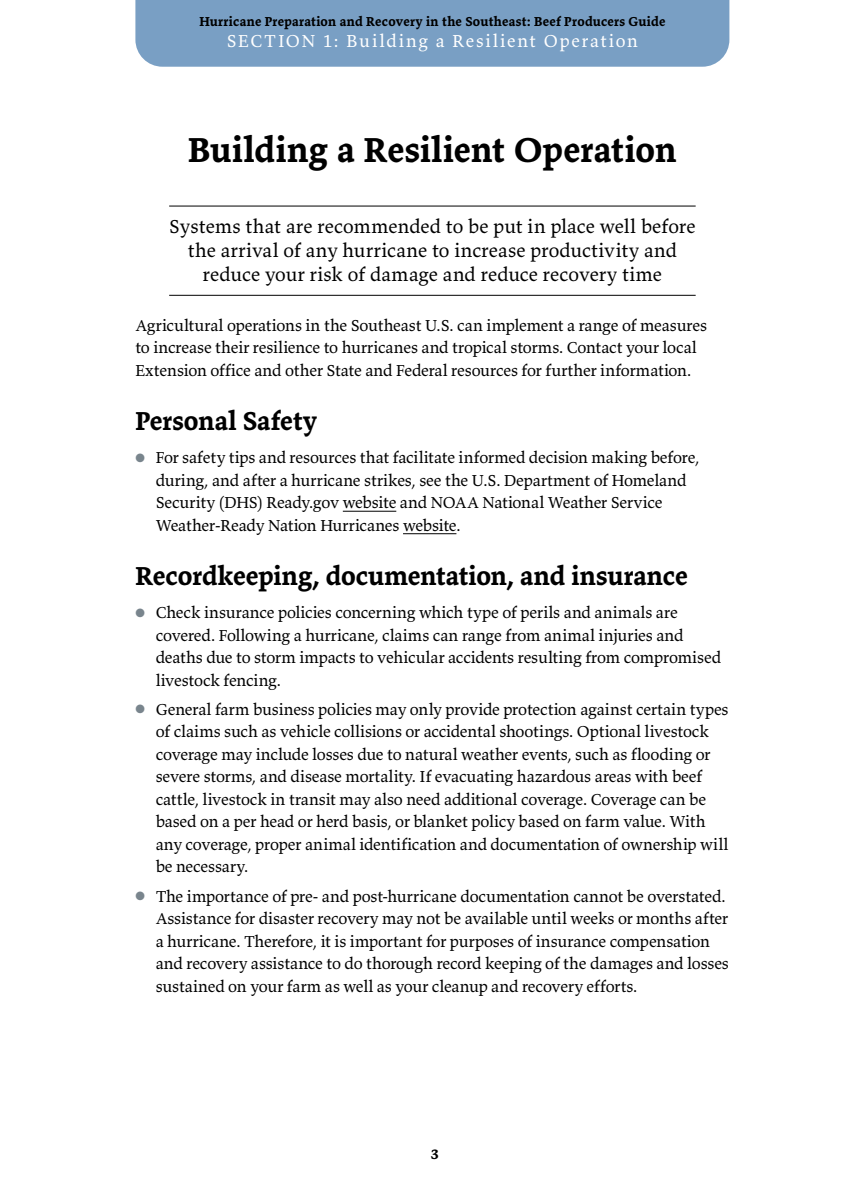
<style>
.page{position:relative;width:864px;height:1188px;background:#fff}
.page>*{position:absolute;margin:0;border:0;box-sizing:border-box;transform-origin:0 0}
.t1{font:700 36px "Valkyrie T3";letter-spacing:.005em;color:#000}
.t2{font:700 27px "Valkyrie T3";letter-spacing:-.005em;color:#000}
.t3{font:19.5px/24px "Valkyrie T3";letter-spacing:.005em;color:#000;text-align:center}
.t4{font:18px "Valkyrie T3";letter-spacing:.095em;color:#fff}
.t5{font:16.5px/22.5px "Valkyrie T3";letter-spacing:-.01em;color:#000}
.t6{font:700 15px "Valkyrie T3";color:#000}
.t7{font:700 13.5px "Valkyrie T3";letter-spacing:.02em;color:#000}
.s1{color:#79858d}
</style>
<div class="page">
<div style="left:135px;top:0;width:594px;height:67px;background:#799fc4"></div>
<hr style="left:169px;top:206px;width:527px;height:1px;background:#000">
<hr style="left:169px;top:295px;width:527px;height:1px;background:#000">
<hr style="left:343px;top:511px;width:53px;height:1px;background:#000">
<hr style="left:403px;top:533px;width:53px;height:1px;background:#000">
<p class="t7" style="left:199px;top:13px;width:468px">Hurricane Preparation and Recovery in the Southeast: Beef Producers Guide</p>
<p class="t4" style="left:227px;top:29px;width:413px">SECTION 1: Building a Resilient Operation</p>
<h1 class="t1" style="left:188px;top:127px;width:490px">Building a Resilient Operation</h1>
<p class="t3" style="left:169px;top:214px;width:528px">Systems that are recommended to be put in place well before the arrival of any hurricane to increase productivity and reduce your risk of damage and reduce recovery time</p>
<p class="t5" style="left:135px;top:314px;width:573px">Agricultural operations in the Southeast U.S. can implement a range of measures to increase their resilience to hurricanes and tropical storms. Contact your local<br>Extension office and other State and Federal resources for further information.</p>
<h2 class="t2" style="left:135px;top:404px;width:183px">Personal Safety</h2>
<p class="t5" style="left:156px;top:446px;width:545px;text-indent:-20px"><span class="s1">●</span> For safety tips and resources that facilitate informed decision making before, during, and after a hurricane strikes, see the U.S. Department of Homeland Security (DHS) Ready.gov website and NOAA National Weather Service Weather-Ready Nation Hurricanes website.</p>
<h2 class="t2" style="left:135px;top:559px;width:554px">Recordkeeping, documentation, and insurance</h2>
<p class="t5" style="left:156px;top:601px;width:567px;text-indent:-20px"><span class="s1">●</span> Check insurance policies concerning which type of perils and animals are covered. Following a hurricane, claims can range from animal injuries and deaths due to storm impacts to vehicular accidents resulting from compromised livestock fencing.</p>
<p class="t5" style="left:156px;top:697px;width:574px;text-indent:-20px"><span class="s1">●</span> General farm business policies may only provide protection against certain types of claims such as vehicle collisions or accidental shootings. Optional livestock coverage may include losses due to natural weather events, such as flooding or severe storms, and disease mortality. If evacuating hazardous areas with beef cattle, livestock in transit may also need additional coverage. Coverage can be based on a per head or herd basis, or blanket policy based on farm value. With any coverage, proper animal identification and documentation of ownership will be necessary.</p>
<p class="t5" style="left:156px;top:884px;width:575px;text-indent:-20px"><span class="s1">●</span> The importance of pre- and post-hurricane documentation cannot be overstated.<br>Assistance for disaster recovery may not be available until weeks or months after a hurricane. Therefore, it is important for purposes of insurance compensation and recovery assistance to do thorough record keeping of the damages and losses sustained on your farm as well as your cleanup and recovery efforts.</p>
<p class="t6" style="left:431px;top:1144px;width:9px">3</p>
</div>
